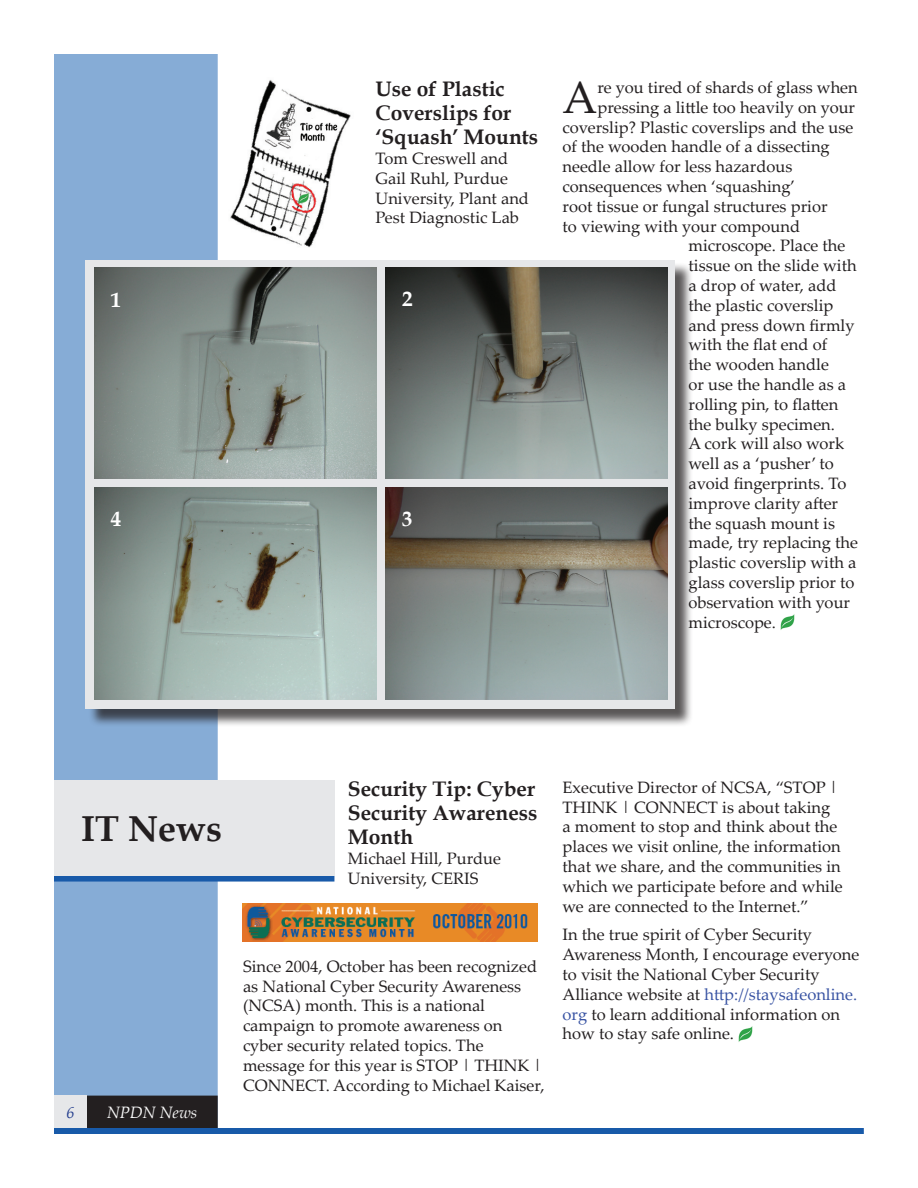
<style>
.page{position:relative;width:918px;height:1188px;background:#fff}
.page>*{position:absolute;margin:0;border:0;box-sizing:border-box;transform-origin:0 0}
.t1{font:45px "Palatino Linotype";color:#231f20}
.t2{font:700 36px "Book Antiqua";color:#231f20}
.t3{font:700 21px/24px "Book Antiqua";color:#231f20}
.t4{font:700 21px "Book Antiqua";color:#fff}
.t5{font:16.5px/19.8px "Palatino Linotype";color:#231f20}
.t6{font:italic 16.5px "Palatino Linotype";color:#fafafa}
.t7{font:italic 16.5px "Palatino Linotype";color:#253f8e}
.s1{color:#3853a3}
</style>
<div class="page">
<div style="left:54px;top:54px;width:164px;height:1074px;background:#86acd6;border:2px solid #86acd6"></div>
<div style="left:54px;top:1128px;width:810px;height:6px;background:#185aa9"></div>
<div style="left:55px;top:1096px;width:162px;height:31px;background:#231f20"></div>
<div style="left:54px;top:1096px;width:164px;height:32px;border:2px solid #231f20"></div>
<div style="left:54px;top:1096px;width:33px;height:32px;background:#e6e7e9"></div>
<div style="left:54px;top:876px;width:280px;height:6px;background:#185aa9"></div>
<div style="left:54px;top:780px;width:280px;height:96px;background:#e6e7e9"></div>
<img style="left:230px;top:80px;width:121px;height:168px">
<div style="left:88px;top:262px;width:606px;height:465px;background:#231f20;opacity:.75"></div>
<div style="left:86px;top:260px;width:589px;height:449px;background:#e6e7e9"></div>
<img style="left:94px;top:267px;width:282px;height:212px">
<img style="left:386px;top:267px;width:281px;height:212px">
<img style="left:386px;top:488px;width:281px;height:211px">
<img style="left:94px;top:488px;width:282px;height:211px">
<img style="left:780px;top:614px;width:15px;height:16px">
<img style="left:738px;top:1026px;width:15px;height:16px">
<img style="left:242px;top:903px;width:295px;height:38px">
<p class="t3" style="left:376px;top:77px;width:164px">Use of Plastic<br>Coverslips for ‘Squash’ Mounts</p>
<p class="t5" style="left:376px;top:148px;width:155px">Tom Creswell and<br>Gail Ruhl, Purdue<br>University, Plant and<br>Pest Diagnostic Lab</p>
<p class="t4" style="left:111px;top:285px;width:12px">1</p>
<p class="t4" style="left:402px;top:284px;width:12px">2</p>
<p class="t4" style="left:111px;top:505px;width:12px">4</p>
<p class="t4" style="left:402px;top:505px;width:12px">3</p>
<h1 class="t1" style="left:562px;top:66px;width:36px">A</h1>
<p class="t5" style="left:597px;top:77px;width:262px">re you tired of shards of glass when</p>
<p class="t5" style="left:597px;top:97px;width:259px">pressing a little too heavily on your</p>
<p class="t5" style="left:563px;top:117px;width:292px">coverslip? Plastic coverslips and the use</p>
<p class="t5" style="left:563px;top:136px;width:269px">of the wooden handle of a dissecting</p>
<p class="t5" style="left:563px;top:156px;width:231px">needle allow for less hazardous</p>
<p class="t5" style="left:563px;top:176px;width:234px">consequences when ‘squashing’</p>
<p class="t5" style="left:563px;top:196px;width:267px">root tissue or fungal structures prior</p>
<p class="t5" style="left:563px;top:216px;width:239px">to viewing with your compound</p>
<p class="t5" style="left:688px;top:235px;width:158px">microscope. Place the</p>
<p class="t5" style="left:688px;top:255px;width:170px">tissue on the slide with</p>
<p class="t5" style="left:688px;top:275px;width:150px">a drop of water, add</p>
<p class="t5" style="left:688px;top:295px;width:146px">the plastic coverslip</p>
<p class="t5" style="left:688px;top:315px;width:168px">and press down firmly</p>
<p class="t5" style="left:688px;top:334px;width:140px">with the flat end of</p>
<p class="t5" style="left:688px;top:354px;width:142px">the wooden handle</p>
<p class="t5" style="left:688px;top:374px;width:159px">or use the handle as a</p>
<p class="t5" style="left:688px;top:394px;width:151px">rolling pin, to flatten</p>
<p class="t5" style="left:688px;top:414px;width:148px">the bulky specimen.</p>
<p class="t5" style="left:688px;top:433px;width:157px">A cork will also work</p>
<p class="t5" style="left:688px;top:453px;width:147px">well as a ‘pusher’ to</p>
<p class="t5" style="left:688px;top:473px;width:159px">avoid fingerprints. To</p>
<p class="t5" style="left:688px;top:493px;width:151px">improve clarity after</p>
<p class="t5" style="left:688px;top:513px;width:148px">the squash mount is</p>
<p class="t5" style="left:688px;top:532px;width:171px">made, try replacing the</p>
<p class="t5" style="left:688px;top:552px;width:169px">plastic coverslip with a</p>
<p class="t5" style="left:688px;top:572px;width:168px">glass coverslip prior to</p>
<p class="t5" style="left:688px;top:592px;width:163px">observation with your</p>
<p class="t5" style="left:688px;top:612px;width:89px">microscope.</p>
<h2 class="t2" style="left:81px;top:804px;width:142px">IT News</h2>
<p class="t7" style="left:66px;top:1100px;width:10px">6</p>
<p class="t6" style="left:107px;top:1100px;width:92px">NPDN News</p>
<p class="t3" style="left:348px;top:777px;width:191px;text-align:justify">Security Tip: Cyber Security Awareness Month</p>
<p class="t5" style="left:348px;top:848px;width:155px">Michael Hill, Purdue<br>University, CERIS</p>
<p class="t5" style="left:243px;top:956px;width:303px">Since 2004, October has been recognized as National Cyber Security Awareness (NCSA) month. This is a national campaign to promote awareness on cyber security related topics. The message for this year is STOP | THINK | CONNECT. According to Michael Kaiser,</p>
<p class="t5" style="left:563px;top:777px;width:282px">Executive Director of NCSA, “STOP | THINK | CONNECT is about taking<br>a moment to stop and think about the places we visit online, the information that we share, and the communities in which we participate before and while we are connected to the Internet.”</p>
<p class="t5" style="left:563px;top:924px;width:298px">In the true spirit of Cyber Security Awareness Month, I encourage everyone to visit the National Cyber Security Alliance website at <span class="s1">http://staysafeonline. org</span> to learn additional information on how to stay safe online.</p>
</div>
